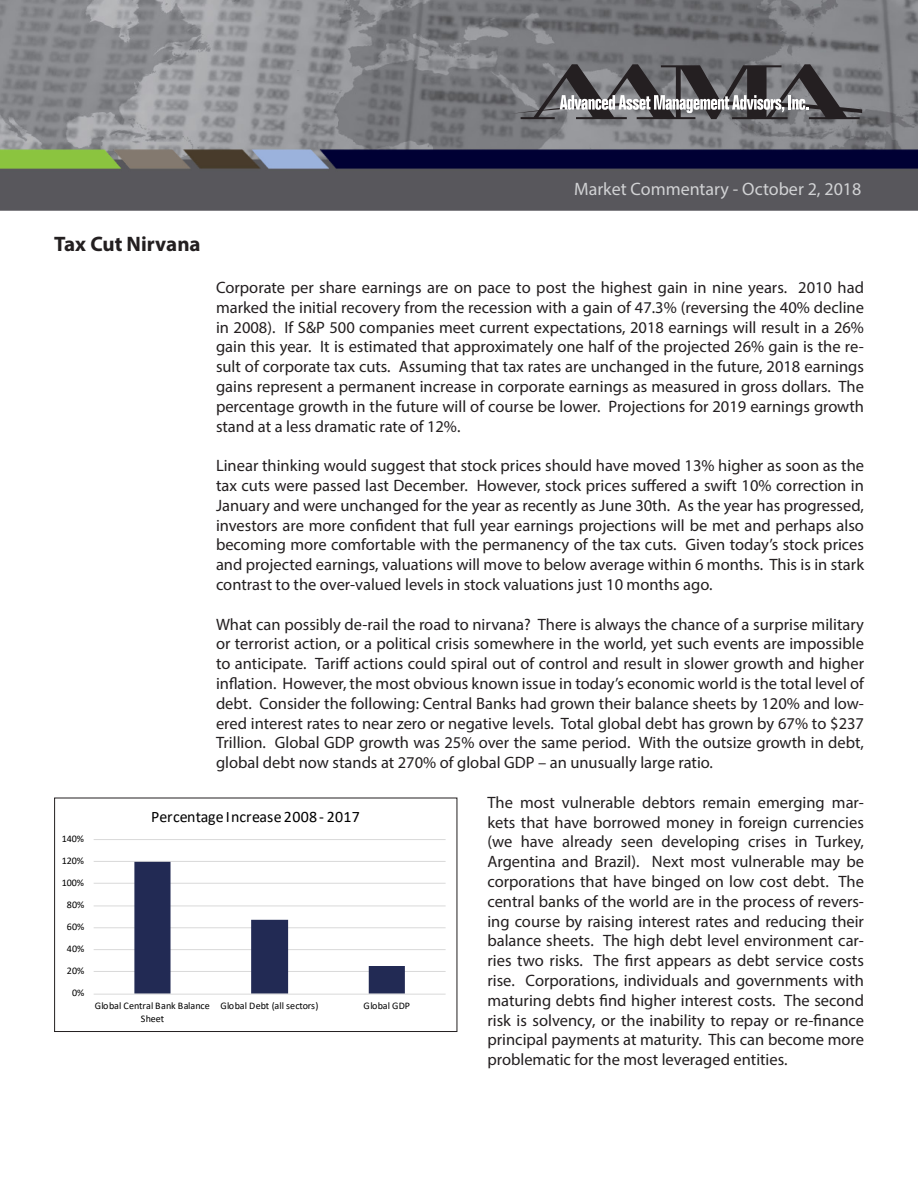
<style>
.page{position:relative;width:918px;height:1188px;background:#fff}
.page>*{position:absolute;margin:0;border:0;box-sizing:border-box;transform-origin:0 0}
.t1{font:700 21px "Myriad Pro";color:#231f20}
.t2{font:18px "Myriad Pro";color:#d1d2d4}
.t3{font:16.5px/19.8px "Myriad Pro";color:#231f20;text-align:justify}
.t4{font:15.9px "Calibri";letter-spacing:.005em;color:#000}
.t5{font:10.05px/12.3px "Calibri";color:#000;text-align:center}
.t6{font:10.05px "Calibri";letter-spacing:.02em;color:#000}
</style>
<div class="page">
<img style="left:0;top:0;width:918px;height:211px">
<img style="left:0;top:142px;width:918px;height:32px">
<svg style="left:511px;top:64px;width:351px;height:55px;background:#6d6c6f"></svg>
<hr style="left:94px;top:971px;width:352px;height:1px;background:#d9d9d9">
<hr style="left:94px;top:949px;width:352px;height:1px;background:#d9d9d9">
<hr style="left:94px;top:927px;width:352px;height:1px;background:#d9d9d9">
<hr style="left:94px;top:906px;width:352px;height:1px;background:#d9d9d9">
<hr style="left:94px;top:883px;width:352px;height:1px;background:#d9d9d9">
<hr style="left:94px;top:861px;width:352px;height:1px;background:#d9d9d9">
<hr style="left:94px;top:839px;width:352px;height:1px;background:#d9d9d9">
<svg style="left:134px;top:862px;width:271px;height:132px"></svg>
<hr style="left:94px;top:994px;width:352px;height:1px;background:#d9d9d9">
<div style="left:54px;top:798px;width:403px;height:234px;border:1px solid #231f20"></div>
<p class="t1" style="left:54px;top:230px;width:148px">Tax Cut Nirvana</p>
<p class="t2" style="left:574px;top:178px;width:289px">Market Commentary - October 2, 2018</p>
<p class="t5" style="left:62px;top:832px;width:24px">140%</p>
<p class="t5" style="left:62px;top:854px;width:24px">120%</p>
<p class="t5" style="left:62px;top:876px;width:24px">100%</p>
<p class="t5" style="left:67px;top:898px;width:19px">80%</p>
<p class="t5" style="left:67px;top:920px;width:19px">60%</p>
<p class="t5" style="left:67px;top:943px;width:19px">40%</p>
<p class="t5" style="left:67px;top:965px;width:19px">20%</p>
<p class="t5" style="left:72px;top:987px;width:14px">0%</p>
<p class="t3" style="left:216px;top:277px;width:650px">Corporate per share earnings are on pace to post the highest gain in nine years. 2010 had marked the initial recovery from the recession with a gain of 47.3% (reversing the 40% decline in 2008). If S&amp;P 500 companies meet current expectations, 2018 earnings will result in a 26% gain this year. It is estimated that approximately one half of the projected 26% gain is the re&shy;sult of corporate tax cuts. Assuming that tax rates are unchanged in the future, 2018 earnings gains represent a permanent increase in corporate earnings as measured in gross dollars. The percentage growth in the future will of course be lower. Projections for 2019 earnings growth stand at a less dramatic rate of 12%.</p>
<p class="t3" style="left:216px;top:456px;width:650px">Linear thinking would suggest that stock prices should have moved 13% higher as soon as the tax cuts were passed last December. However, stock prices suffered a swift 10% correction in January and were unchanged for the year as recently as June 30th. As the year has progressed, investors are more confident that full year earnings projections will be met and perhaps also becoming more comfortable with the permanency of the tax cuts. Given today’s stock prices and projected earnings, valuations will move to below average within 6 months. This is in stark contrast to the over-valued levels in stock valuations just 10 months ago.</p>
<p class="t3" style="left:216px;top:614px;width:650px">What can possibly de-rail the road to nirvana? There is always the chance of a surprise military or terrorist action, or a political crisis somewhere in the world, yet such events are impossible to anticipate. Tariff actions could spiral out of control and result in slower growth and higher inflation. However, the most obvious known issue in today’s economic world is the total level of debt. Consider the following: Central Banks had grown their balance sheets by 120% and low&shy;ered interest rates to near zero or negative levels. Total global debt has grown by 67% to $237<br>Trillion. Global GDP growth was 25% over the same period. With the outsize growth in debt, global debt now stands at 270% of global GDP – an unusually large ratio.</p>
<p class="t3" style="left:487px;top:792px;width:378px">The most vulnerable debtors remain emerging mar&shy;kets that have borrowed money in foreign currencies (we have already seen developing crises in Turkey, Argentina and Brazil). Next most vulnerable may be corporations that have binged on low cost debt. The central banks of the world are in the process of revers&shy;ing course by raising interest rates and reducing their balance sheets. The high debt level environment car&shy;ries two risks. The first appears as debt service costs rise. Corporations, individuals and governments with maturing debts find higher interest costs. The second risk is solvency, or the inability to repay or re-finance principal payments at maturity. This can become more problematic for the most leveraged entities.</p>
<p class="t4" style="left:151px;top:805px;width:210px">Percentage Increase 2008 - 2017</p>
<p class="t5" style="left:95px;top:1000px;width:117px">Global Central Bank Balance<br>Sheet</p>
<p class="t5" style="left:221px;top:1000px;width:99px">Global Debt (all sectors)</p>
<p class="t6" style="left:364px;top:999px;width:48px">Global GDP</p>
</div>
